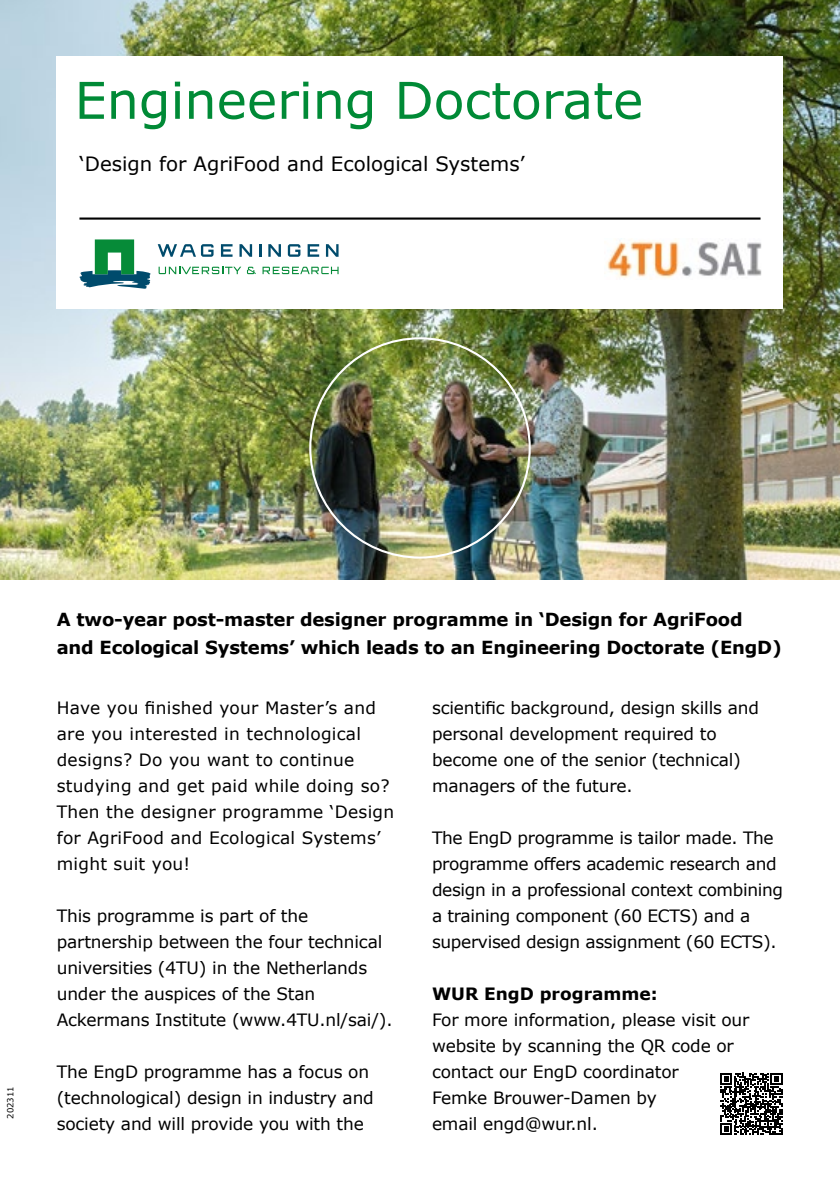
<style>
.page{position:relative;width:840px;height:1191px;background:#fff}
.page>*{position:absolute;margin:0;border:0;box-sizing:border-box;transform-origin:0 0}
.t1{font:50.8px "Verdana";color:#008a36}
.t2{font:19.8px "Verdana";color:#000}
.t3{font:700 18px/28px "Verdana";letter-spacing:-.01em;color:#000}
.t4{font:17px/26px "Verdana";letter-spacing:-.01em;color:#000}
.t5{font:17px/26px "Verdana";letter-spacing:.015em;color:#000}
.t6{font:700 17px "Verdana";color:#000}
.t7{font:8.4px "Verdana";color:#000}
</style>
<div class="page">
<img style="left:0;top:0;width:839px;height:580px">
<div style="left:57px;top:57px;width:725px;height:252px;background:#fff"></div>
<svg style="left:221px;top:244px;width:11px;height:13px"></svg>
<svg style="left:239px;top:244px;width:13px;height:13px"></svg>
<svg style="left:259px;top:244px;width:2px;height:13px"></svg>
<svg style="left:268px;top:244px;width:13px;height:13px"></svg>
<svg style="left:288px;top:244px;width:12px;height:13px"></svg>
<svg style="left:307px;top:244px;width:12px;height:13px"></svg>
<svg style="left:326px;top:244px;width:12px;height:13px"></svg>
<svg style="left:158px;top:244px;width:55px;height:13px"></svg>
<svg style="left:158px;top:267px;width:83px;height:7px"></svg>
<svg style="left:262px;top:267px;width:76px;height:7px"></svg>
<svg style="left:247px;top:267px;width:8px;height:7px"></svg>
<svg style="left:79px;top:239px;width:72px;height:50px"></svg>
<hr style="left:79px;top:217px;width:681px;height:3px;background:#000">
<img style="left:606px;top:238px;width:155px;height:42px">
<svg style="left:720px;top:1073px;width:61px;height:61px"></svg>
<h1 class="t1" style="left:75px;top:65px;width:570px">Engineering Doctorate</h1>
<p class="t2" style="left:79px;top:150px;width:446px">‘Design for AgriFood and Ecological Systems’</p>
<p class="t7" style="left:5px;top:1118px;width:34px;rotate:-90deg">202311</p>
<p class="t3" style="left:57px;top:604px;width:726px">A two-year post-master designer programme in ‘Design for AgriFood and Ecological Systems’ which leads to an Engineering Doctorate (EngD)</p>
<p class="t5" style="left:57px;top:694px;width:339px">Have you finished your Master’s and are you interested in technological designs? Do you want to continue studying and get paid while doing so?<br>Then the designer programme ‘Design for AgriFood and Ecological Systems’ might suit you!</p>
<p class="t4" style="left:57px;top:902px;width:337px">This programme is part of the partnership between the four technical universities (4TU) in the Netherlands under the auspices of the Stan Ackermans Institute (www.4TU.nl/sai/).</p>
<p class="t4" style="left:57px;top:1058px;width:318px">The EngD programme has a focus on (technological) design in industry and society and will provide you with the</p>
<p class="t4" style="left:432px;top:694px;width:328px">scientific background, design skills and personal development required to become one of the senior (technical) managers of the future.</p>
<p class="t4" style="left:432px;top:824px;width:352px">The EngD programme is tailor made. The programme offers academic research and design in a professional context combining a training component (60 ECTS) and a supervised design assignment (60 ECTS).</p>
<p class="t6" style="left:432px;top:981px;width:227px">WUR EngD programme:</p>
<p class="t4" style="left:432px;top:1006px;width:319px">For more information, please visit our website by scanning the QR code or contact our EngD coordinator<br>Femke Brouwer-Damen by<br>email engd@wur.nl.</p>
</div>
